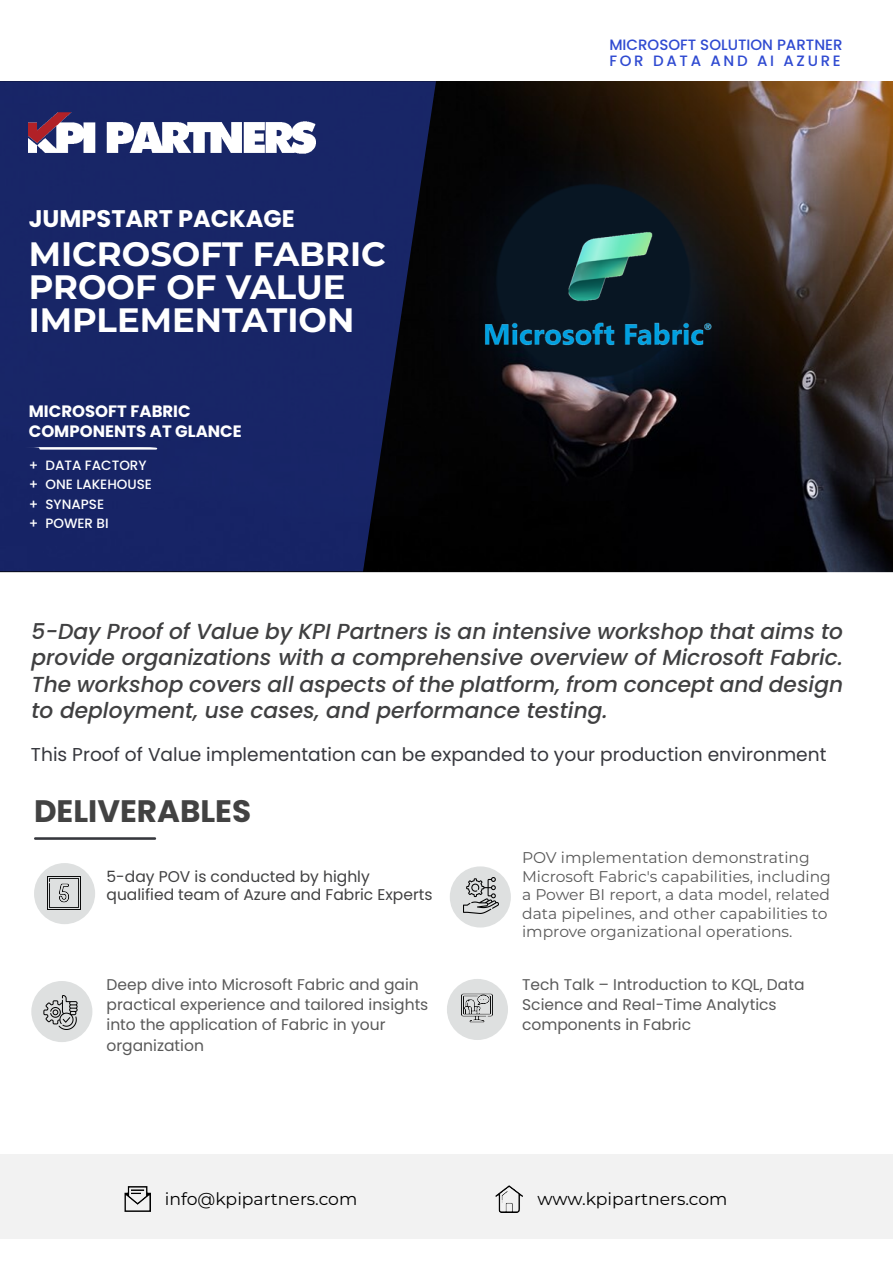
<style>
.page{position:relative;width:893px;height:1263px;background:#fff}
.page>*{position:absolute;margin:0;border:0;box-sizing:border-box;transform-origin:0 0}
.t1{font:700 33.75px/33px "Montserrat";color:#fff}
.t2{font:700 31.05px "Poppins";color:#424242}
.t3{font:700 24px "Poppins";color:#fff}
.t4{font:italic 500 21.75px/26.4px "Poppins";color:#404041;text-align:justify}
.t5{font:18.6px "Poppins";color:#36373d}
.t6{font:17.25px "Montserrat";color:#000}
.t7{font:700 16.5px/19.5px "Poppins";color:#fff}
.t8{font:15.6px/20.2px "Poppins";color:#595959}
.t9{font:15.6px/18.6px "Montserrat";color:#595959}
.t10{font:15.6px/18.6px "Poppins";color:#404041}
.t11{font:500 15px/16.5px "Poppins";color:#2f4ad1}
.t12{font:500 13.5px/19.5px "Poppins";color:#fff}
</style>
<div class="page">
<div style="left:1px;top:1154px;width:892px;height:85px;background:#f2f2f2"></div>
<img style="left:0;top:81px;width:893px;height:492px">
<div style="left:34px;top:863px;width:61px;height:61px;background:#dee0e0;border-radius:50%"></div>
<div style="left:31px;top:981px;width:61px;height:61px;background:#dee0e0;border-radius:50%"></div>
<div style="left:450px;top:866px;width:61px;height:61px;background:#dee0e0;border-radius:50%"></div>
<div style="left:447px;top:979px;width:61px;height:61px;background:#dee0e0;border-radius:50%"></div>
<hr style="left:34px;top:837px;width:122px;height:3px;background:#36373d">
<img style="left:495px;top:1185px;width:28px;height:27px">
<img style="left:125px;top:1186px;width:25px;height:25px">
<svg style="left:0;top:81px;width:436px;height:490px;background:#15225d"></svg>
<img style="left:29px;top:113px;width:287px;height:50px">
<svg style="left:24px;top:447px;width:133px;height:3px"></svg>
<img style="left:47px;top:876px;width:33px;height:33px">
<img style="left:44px;top:996px;width:34px;height:34px">
<img style="left:461px;top:993px;width:31px;height:30px">
<img style="left:464px;top:878px;width:35px;height:35px">
<p class="t3" style="left:29px;top:205px;width:267px">JUMPSTART PACKAGE</p>
<h1 class="t1" style="left:29px;top:235px;width:359px">MICROSOFT FABRIC<br>PROOF OF VALUE<br>IMPLEMENTATION</h1>
<p class="t7" style="left:29px;top:402px;width:215px">MICROSOFT FABRIC<br>COMPONENTS AT GLANCE</p>
<p class="t12" style="left:29px;top:455px;width:125px">+ DATA FACTORY + ONE LAKEHOUSE + SYNAPSE<br>+ POWER BI</p>
<p class="t11" style="left:609px;top:36px;width:235px">MICROSOFT SOLUTION PARTNER<br>FOR DATA AND AI AZURE</p>
<p class="t4" style="left:32px;top:618px;width:813px">5-Day Proof of Value by KPI Partners is an intensive workshop that aims to provide organizations with a comprehensive overview of Microsoft Fabric.<br>The workshop covers all aspects of the platform, from concept and design to deployment, use cases, and performance testing.</p>
<p class="t5" style="left:31px;top:743px;width:797px">This Proof of Value implementation can be expanded to your production environment</p>
<h2 class="t2" style="left:34px;top:793px;width:219px">DELIVERABLES</h2>
<p class="t10" style="left:107px;top:867px;width:328px">5-day POV is conducted by highly qualified team of Azure and Fabric Experts</p>
<p class="t8" style="left:107px;top:974px;width:323px">Deep dive into Microsoft Fabric and gain practical experience and tailored insights into the application of Fabric in your organization</p>
<p class="t9" style="left:522px;top:847px;width:310px">POV implementation demonstrating Microsoft Fabric's capabilities, including a Power BI report, a data model, related data pipelines, and other capabilities to improve organizational operations.</p>
<p class="t8" style="left:522px;top:974px;width:284px">Tech Talk – Introduction to KQL, Data<br>Science and Real-Time Analytics components in Fabric</p>
<p class="t6" style="left:165px;top:1187px;width:194px">info@kpipartners.com</p>
<p class="t6" style="left:537px;top:1187px;width:192px">www.kpipartners.com</p>
</div>
